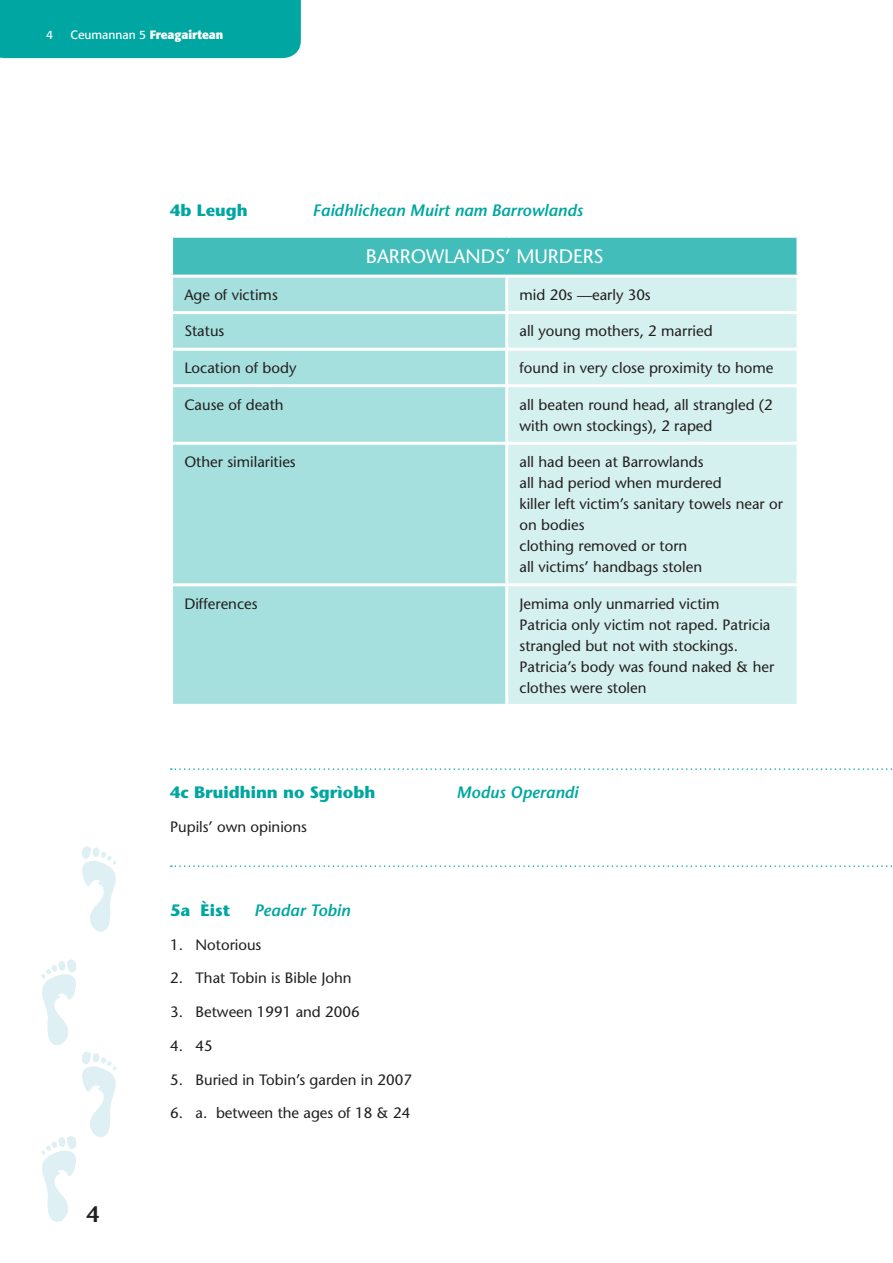
<style>
.page{position:relative;width:893px;height:1263px;background:#fff}
.page>*{position:absolute;margin:0;border:0;box-sizing:border-box;transform-origin:0 0}
.t1{font:600 22.5px "Stone Sans Std";color:#231f20}
.Head_1{font:500 19.5px "Stone Sans Std";color:#fff}
.Head_1-2{font:italic 600 16.5px "Stone Sans Std";color:#00a6a1}
.Head_1-3{font:700 16.5px "Stone Sans Std";color:#00a6a1}
.Head_1-4{font:500 15px/21px "Stone Sans Std";color:#231f20}
.t2{font:700 12px "Formata";color:#fff}
.t3{font:12px "Formata";color:#fff}
.s1{font-weight:400}
</style>
<div class="page">
<div style="left:0;top:0;width:301px;height:58px;background:#00a6a1"></div>
<svg style="left:82px;top:846px;width:34px;height:86px"></svg>
<svg style="left:42px;top:1052px;width:74px;height:170px"></svg>
<svg style="left:42px;top:960px;width:34px;height:85px"></svg>
<div style="left:172px;top:236px;width:626px;height:40px;background:#42bdb9"></div>
<div style="left:173px;top:278px;width:332px;height:426px;background:#a6e0de"></div>
<div style="left:508px;top:278px;width:288px;height:426px;background:#d4f0ef"></div>
<hr style="left:170px;top:235px;width:337px;height:3px;background:#fff">
<hr style="left:170px;top:238px;width:3px;height:37px;background:#fff">
<hr style="left:507px;top:235px;width:292px;height:3px;background:#fff">
<hr style="left:796px;top:238px;width:3px;height:37px;background:#fff">
<hr style="left:170px;top:275px;width:337px;height:3px;background:#fff">
<hr style="left:507px;top:275px;width:292px;height:3px;background:#fff">
<hr style="left:170px;top:311px;width:337px;height:3px;background:#fff">
<hr style="left:507px;top:311px;width:292px;height:3px;background:#fff">
<hr style="left:170px;top:348px;width:337px;height:3px;background:#fff">
<hr style="left:507px;top:348px;width:292px;height:3px;background:#fff">
<hr style="left:170px;top:384px;width:337px;height:3px;background:#fff">
<hr style="left:507px;top:384px;width:292px;height:3px;background:#fff">
<hr style="left:170px;top:442px;width:337px;height:3px;background:#fff">
<hr style="left:507px;top:442px;width:292px;height:3px;background:#fff">
<hr style="left:170px;top:583px;width:337px;height:3px;background:#fff">
<hr style="left:507px;top:583px;width:292px;height:3px;background:#fff">
<svg style="left:171px;top:768px;width:721px;height:2px"></svg>
<svg style="left:171px;top:865px;width:722px;height:2px"></svg>
<p class="t3" style="left:46px;top:28px;width:8px">4</p>
<p class="t2" style="left:71px;top:28px;width:154px"><span class="s1">Ceumannan 5</span> Freagairtean</p>
<p class="Head_1-3" style="left:170px;top:200px;width:79px">4b Leugh</p>
<p class="Head_1-2" style="left:313px;top:200px;width:272px">Faidhlichean Muirt nam Barrowlands</p>
<p class="Head_1" style="left:366px;top:245px;width:239px">BARROWLANDS’ MURDERS</p>
<p class="Head_1-4" style="left:184px;top:284px;width:95px">Age of victims</p>
<p class="Head_1-4" style="left:519px;top:284px;width:133px">mid 20s —early 30s</p>
<p class="Head_1-4" style="left:184px;top:321px;width:42px">Status</p>
<p class="Head_1-4" style="left:519px;top:321px;width:195px">all young mothers, 2 married</p>
<p class="Head_1-4" style="left:184px;top:357px;width:114px">Location of body</p>
<p class="Head_1-4" style="left:519px;top:357px;width:255px">found in very close proximity to home</p>
<p class="Head_1-4" style="left:184px;top:394px;width:101px">Cause of death</p>
<p class="Head_1-4" style="left:519px;top:394px;width:255px">all beaten round head, all strangled (2 with own stockings), 2 raped</p>
<p class="Head_1-4" style="left:184px;top:451px;width:113px">Other similarities</p>
<p class="Head_1-4" style="left:519px;top:451px;width:265px">all had been at Barrowlands<br>all had period when murdered<br>killer left victim’s sanitary towels near or on bodies<br>clothing removed or torn<br>all victims’ handbags stolen</p>
<p class="Head_1-4" style="left:184px;top:593px;width:75px">Differences</p>
<p class="Head_1-4" style="left:519px;top:593px;width:256px">Jemima only unmarried victim<br>Patricia only victim not raped. Patricia strangled but not with stockings.<br>Patricia’s body was found naked &amp; her clothes were stolen</p>
<p class="Head_1-3" style="left:170px;top:782px;width:207px">4c Bruidhinn no Sgrìobh</p>
<p class="Head_1-2" style="left:457px;top:782px;width:123px">Modus Operandi</p>
<p class="Head_1-4" style="left:170px;top:816px;width:139px">Pupils’ own opinions</p>
<h1 class="t1" style="left:86px;top:1201px;width:14px">4</h1>
<p class="Head_1-3" style="left:170px;top:900px;width:62px">5a Èist</p>
<p class="Head_1-2" style="left:254px;top:900px;width:98px">Peadar Tobin</p>
<p class="Head_1-4" style="left:170px;top:934px;width:93px">1. Notorious</p>
<p class="Head_1-4" style="left:170px;top:968px;width:183px">2. That Tobin is Bible John</p>
<p class="Head_1-4" style="left:170px;top:1001px;width:191px">3. Between 1991 and 2006</p>
<p class="Head_1-4" style="left:170px;top:1035px;width:44px">4. 45</p>
<p class="Head_1-4" style="left:170px;top:1069px;width:243px">5. Buried in Tobin’s garden in 2007</p>
<p class="Head_1-4" style="left:170px;top:1103px;width:242px">6. a. between the ages of 18 &amp; 24</p>
</div>
